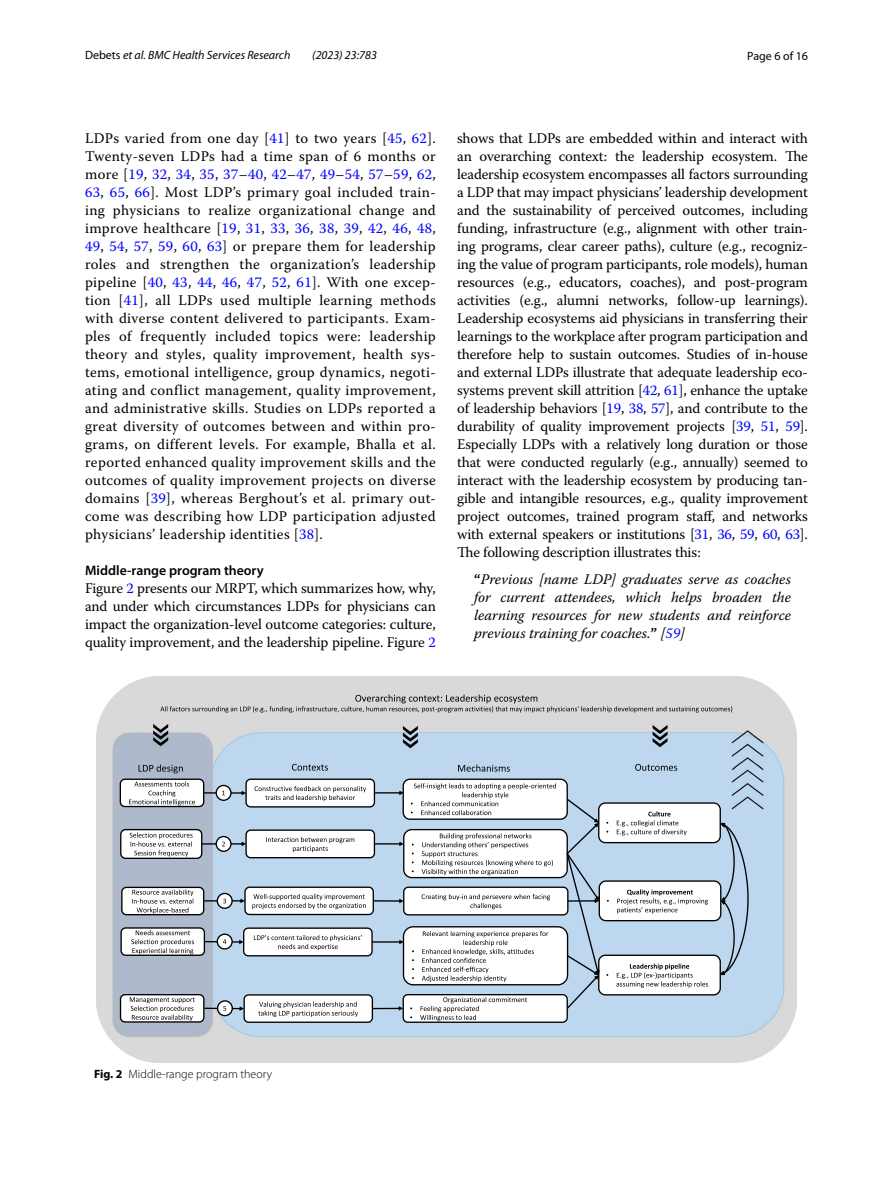
<style>
.page{position:relative;width:893px;height:1187px;background:#fff}
.page>*{position:absolute;margin:0;border:0;box-sizing:border-box;transform-origin:0 0}
.t1{font:14.7px/18px "Warnock Pro";letter-spacing:-.01em;color:#000;text-align:justify}
.t2{font:italic 14.7px/18px "Warnock Pro";color:#000;text-align:justify}
.t3{font:600 13.8px "Myriad Pro";color:#000}
.t4{font:italic 12px "Myriad Pro";color:#000}
.t5{font:300 12px "Myriad Pro";color:#000}
.t6{font:12px "Myriad Pro";color:#000}
.s1{font-style:normal}
.s2{color:#00f}
.s3{font-weight:700;font-style:normal}
.s4{font-weight:700}
</style>
<div class="page">
<img style="left:97px;top:676px;width:699px;height:386px">
<div style="left:120px;top:779px;width:84px;height:27px;background:#fff;border-radius:5px"></div>
<div style="left:120px;top:778px;width:84px;height:29px;border:1px solid #000;border-radius:5px"></div>
<svg style="left:129px;top:781px;width:66px;height:24px"></svg>
<div style="left:121px;top:829px;width:81px;height:29px;background:linear-gradient(to right,#fff,#fff);border-radius:5px"></div>
<div style="left:120px;top:828px;width:82px;height:30px;border:1px solid #000;border-radius:5px"></div>
<svg style="left:130px;top:832px;width:63px;height:24px"></svg>
<div style="left:121px;top:927px;width:83px;height:28px;background:#fff;border-radius:5px"></div>
<div style="left:120px;top:927px;width:85px;height:28px;border:1px solid #000;border-radius:5px"></div>
<svg style="left:131px;top:930px;width:63px;height:24px"></svg>
<svg style="left:122px;top:887px;width:82px;height:27px"></svg>
<div style="left:121px;top:886px;width:83px;height:29px;border:1px solid #000;border-radius:5px"></div>
<svg style="left:132px;top:889px;width:61px;height:24px"></svg>
<div style="left:121px;top:994px;width:83px;height:27px;background:linear-gradient(to right,#fefefe,#fff);border-radius:5px"></div>
<div style="left:120px;top:993px;width:85px;height:29px;border:1px solid #000;border-radius:5px"></div>
<svg style="left:130px;top:997px;width:65px;height:23px"></svg>
<div style="left:246px;top:779px;width:128px;height:27px;background:#fff;border-radius:5px"></div>
<div style="left:245px;top:778px;width:130px;height:29px;border:1px solid #000;border-radius:5px"></div>
<svg style="left:255px;top:786px;width:111px;height:15px"></svg>
<div style="left:404px;top:887px;width:164px;height:27px;background:#fff;border-radius:5px"></div>
<div style="left:403px;top:886px;width:165px;height:29px;border:1px solid #000;border-radius:5px"></div>
<svg style="left:422px;top:894px;width:128px;height:15px"></svg>
<div style="left:246px;top:830px;width:128px;height:27px;background:#fff;border-radius:5px"></div>
<div style="left:245px;top:829px;width:130px;height:29px;border:1px solid #000;border-radius:5px"></div>
<svg style="left:266px;top:837px;width:88px;height:15px"></svg>
<div style="left:404px;top:829px;width:163px;height:48px;background:#fff;border-radius:8px"></div>
<div style="left:403px;top:828px;width:165px;height:50px;border:1px solid #000;border-radius:8px"></div>
<svg style="left:422px;top:833px;width:131px;height:42px"></svg>
<div style="left:245px;top:887px;width:128px;height:27px;background:#fff;border-radius:5px"></div>
<div style="left:244px;top:886px;width:130px;height:29px;border:1px solid #000;border-radius:5px"></div>
<svg style="left:252px;top:893px;width:114px;height:16px"></svg>
<div style="left:244px;top:928px;width:128px;height:27px;background:#fff;border-radius:5px"></div>
<div style="left:243px;top:927px;width:130px;height:29px;border:1px solid #000;border-radius:5px"></div>
<svg style="left:254px;top:935px;width:108px;height:15px"></svg>
<div style="left:403px;top:779px;width:164px;height:40px;background:#fff;border-radius:7px"></div>
<div style="left:403px;top:778px;width:165px;height:41px;border:1px solid #000;border-radius:7px"></div>
<svg style="left:411px;top:783px;width:145px;height:32px"></svg>
<div style="left:403px;top:926px;width:165px;height:58px;background:#fff;border-radius:10px"></div>
<div style="left:403px;top:926px;width:165px;height:59px;border:1px solid #000;border-radius:10px"></div>
<svg style="left:422px;top:931px;width:126px;height:50px"></svg>
<div style="left:244px;top:994px;width:128px;height:28px;background:#fff;border-radius:5px"></div>
<div style="left:243px;top:994px;width:130px;height:28px;border:1px solid #000;border-radius:5px"></div>
<svg style="left:258px;top:1001px;width:100px;height:15px"></svg>
<div style="left:403px;top:994px;width:164px;height:28px;background:#fff;border-radius:5px"></div>
<div style="left:403px;top:993px;width:165px;height:29px;border:1px solid #000;border-radius:5px"></div>
<svg style="left:420px;top:997px;width:107px;height:24px"></svg>
<svg style="left:216px;top:785px;width:15px;height:15px"></svg>
<div style="left:216px;top:784px;width:16px;height:16px;border:1px solid #000;border-radius:50%"></div>
<svg style="left:204px;top:790px;width:42px;height:5px"></svg>
<svg style="left:216px;top:836px;width:15px;height:15px"></svg>
<div style="left:216px;top:835px;width:16px;height:16px;border:1px solid #000;border-radius:50%"></div>
<svg style="left:202px;top:841px;width:44px;height:5px"></svg>
<svg style="left:217px;top:893px;width:15px;height:15px"></svg>
<div style="left:217px;top:892px;width:16px;height:16px;border:1px solid #000;border-radius:50%"></div>
<svg style="left:204px;top:898px;width:41px;height:5px"></svg>
<svg style="left:218px;top:1000px;width:14px;height:15px"></svg>
<div style="left:217px;top:1000px;width:16px;height:16px;border:1px solid #000;border-radius:50%"></div>
<svg style="left:204px;top:1006px;width:40px;height:4px"></svg>
<svg style="left:374px;top:790px;width:30px;height:5px"></svg>
<svg style="left:374px;top:841px;width:30px;height:5px"></svg>
<svg style="left:373px;top:898px;width:31px;height:5px"></svg>
<svg style="left:372px;top:939px;width:32px;height:5px"></svg>
<svg style="left:372px;top:1006px;width:31px;height:4px"></svg>
<svg style="left:217px;top:934px;width:15px;height:14px"></svg>
<div style="left:217px;top:933px;width:16px;height:16px;border:1px solid #000;border-radius:50%"></div>
<svg style="left:204px;top:939px;width:40px;height:5px"></svg>
<svg style="left:160px;top:694px;width:572px;height:18px;background:#bfbfbf"></svg>
<svg style="left:292px;top:763px;width:36px;height:7px"></svg>
<svg style="left:458px;top:764px;width:52px;height:7px"></svg>
<svg style="left:635px;top:764px;width:42px;height:6px"></svg>
<svg style="left:139px;top:764px;width:44px;height:9px"></svg>
<svg style="left:567px;top:798px;width:182px;height:210px"></svg>
<p class="t4" style="left:85px;top:48px;width:207px"><span class="s1">Debets</span> et al. BMC Health Services Research</p>
<p class="t4" style="left:312px;top:48px;width:66px">(2023) 23:783</p>
<p class="t6" style="left:747px;top:48px;width:62px">Page 6 of 16</p>
<p class="t1" style="left:85px;top:128px;width:352px">LDPs varied from one day [<span class="s2">41</span>] to two years [<span class="s2">45</span>, <span class="s2">62</span>].<br>Twenty-seven LDPs had a time span of 6 months or more [<span class="s2">19</span>, <span class="s2">32</span>, <span class="s2">34</span>, <span class="s2">35</span>, <span class="s2">37</span>–<span class="s2">40</span>, <span class="s2">42</span>–<span class="s2">47</span>, <span class="s2">49</span>–<span class="s2">54</span>, <span class="s2">57</span>–<span class="s2">59</span>, <span class="s2">62</span>, <span class="s2">63</span>, <span class="s2">65</span>, <span class="s2">66</span>]. Most LDP’s primary goal included train&shy;ing physicians to realize organizational change and improve healthcare [<span class="s2">19</span>, <span class="s2">31</span>, <span class="s2">33</span>, <span class="s2">36</span>, <span class="s2">38</span>, <span class="s2">39</span>, <span class="s2">42</span>, <span class="s2">46</span>, <span class="s2">48</span>, <span class="s2">49</span>, <span class="s2">54</span>, <span class="s2">57</span>, <span class="s2">59</span>, <span class="s2">60</span>, <span class="s2">63</span>] or prepare them for leadership roles and strengthen the organization’s leadership pipeline [<span class="s2">40</span>, <span class="s2">43</span>, <span class="s2">44</span>, <span class="s2">46</span>, <span class="s2">47</span>, <span class="s2">52</span>, <span class="s2">61</span>]. With one excep&shy;tion [<span class="s2">41</span>], all LDPs used multiple learning methods with diverse content delivered to participants. Exam&shy;ples of frequently included topics were: leadership theory and styles, quality improvement, health sys&shy;tems, emotional intelligence, group dynamics, negoti&shy;ating and conflict management, quality improvement, and administrative skills. Studies on LDPs reported a great diversity of outcomes between and within pro&shy;grams, on different levels. For example, Bhalla et al. reported enhanced quality improvement skills and the outcomes of quality improvement projects on diverse domains [<span class="s2">39</span>], whereas Berghout’s et al. primary out&shy;come was describing how LDP participation adjusted physicians’ leadership identities [<span class="s2">38</span>].</p>
<p class="t3" style="left:85px;top:561px;width:180px">Middle‑range program theory</p>
<p class="t1" style="left:85px;top:578px;width:352px">Figure <span class="s2">2</span> presents our MRPT, which summarizes how, why, and under which circumstances LDPs for physicians can impact the organization-level outcome categories: culture, quality improvement, and the leadership pipeline. Figure <span class="s2">2</span></p>
<p class="t1" style="left:457px;top:128px;width:352px">shows that LDPs are embedded within and interact with an overarching context: the leadership ecosystem. The leadership ecosystem encompasses all factors surrounding a LDP that may impact physicians’ leadership development and the sustainability of perceived outcomes, including funding, infrastructure (e.g., alignment with other train&shy;ing programs, clear career paths), culture (e.g., recogniz&shy;ing the value of program participants, role models), human resources (e.g., educators, coaches), and post-program activities (e.g., alumni networks, follow-up learnings).<br>Leadership ecosystems aid physicians in transferring their learnings to the workplace after program participation and therefore help to sustain outcomes. Studies of in-house and external LDPs illustrate that adequate leadership eco&shy;systems prevent skill attrition [<span class="s2">42</span>, <span class="s2">61</span>], enhance the uptake of leadership behaviors [<span class="s2">19</span>, <span class="s2">38</span>, <span class="s2">57</span>], and contribute to the durability of quality improvement projects [<span class="s2">39</span>, <span class="s2">51</span>, <span class="s2">59</span>].<br>Especially LDPs with a relatively long duration or those that were conducted regularly (e.g., annually) seemed to interact with the leadership ecosystem by producing tan&shy;gible and intangible resources, e.g., quality improvement project outcomes, trained program staff, and networks with external speakers or institutions [<span class="s2">31</span>, <span class="s2">36</span>, <span class="s2">59</span>, <span class="s2">60</span>, <span class="s2">63</span>].<br>The following description illustrates this:</p>
<p class="t2" style="left:474px;top:570px;width:318px"><span class="s3">“</span>Previous [name LDP] graduates serve as coaches for current attendees, which helps broaden the learning resources for new students and reinforce previous training for coaches.<span class="s3">”</span> [<span class="s2">59</span>]</p>
<p class="t5" style="left:94px;top:1067px;width:179px"><span class="s4">Fig. 2</span> Middle-range program theory</p>
</div>
